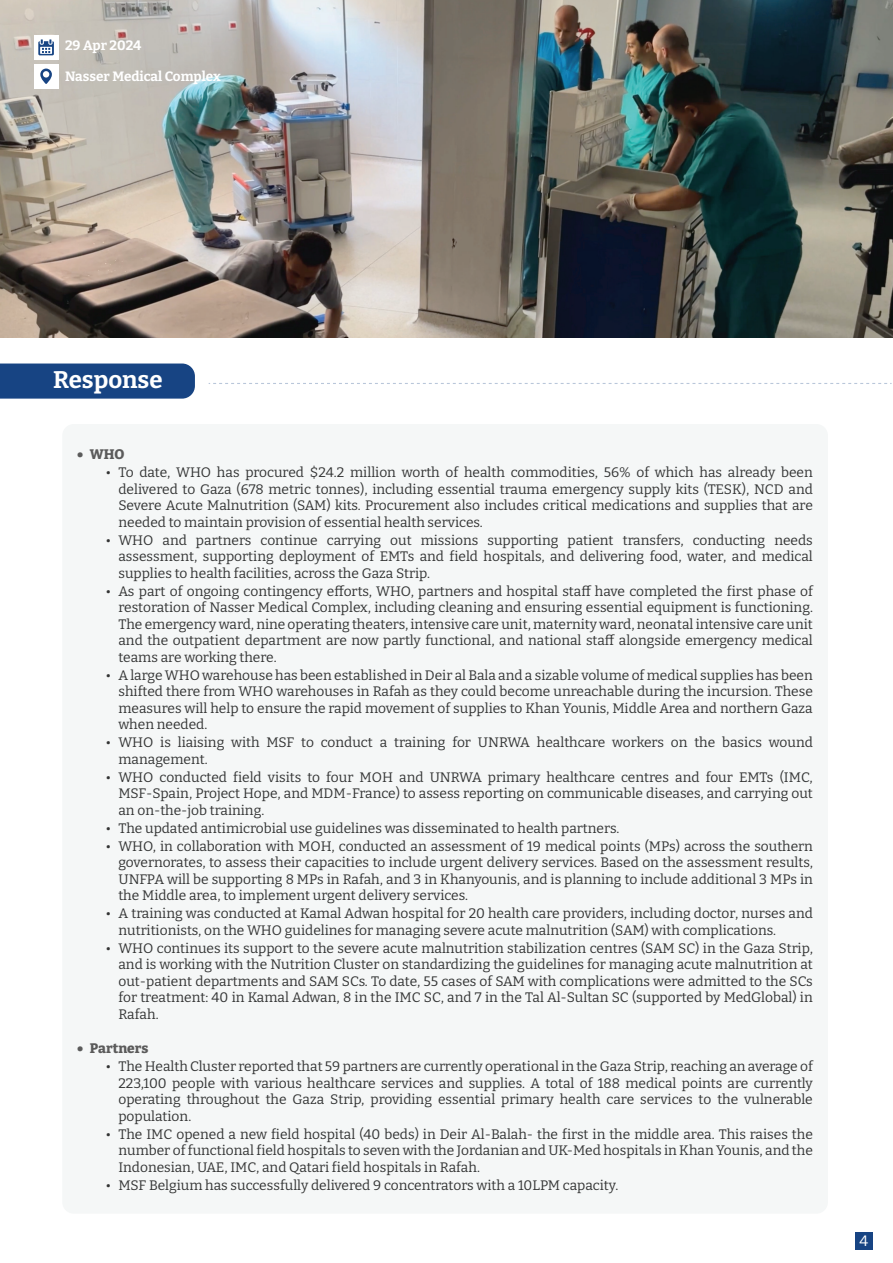
<style>
.page{position:relative;width:893px;height:1263px;background:#fff}
.page>*{position:absolute;margin:0;border:0;box-sizing:border-box;transform-origin:0 0}
.t1{font:700 24px "Bitter";color:#fff}
.t2{font:15px "Bitter";color:#fff}
.t3{font:13.8px/16.5px "Bitter";color:#333434;text-align:justify}
.t4{font:800 13.8px "Bitter";color:#5b5b5b}
.t5{font:700 13.5px "Bitter";color:#fff}
</style>
<div class="page">
<img style="left:0;top:0;width:893px;height:338px">
<div style="left:0;top:363px;width:195px;height:36px;background:#174483"></div>
<svg style="left:209px;top:383px;width:683px;height:1px"></svg>
<div style="left:62px;top:424px;width:766px;height:790px;background:#f5f7f7;border-radius:12px"></div>
<div style="left:855px;top:1232px;width:18px;height:18px;background:#174483"></div>
<div style="left:34px;top:35px;width:25px;height:25px;background:#fff"></div>
<svg style="left:38px;top:39px;width:16px;height:16px"></svg>
<div style="left:34px;top:64px;width:25px;height:25px;background:#fff"></div>
<svg style="left:40px;top:69px;width:12px;height:15px"></svg>
<p class="t5" style="left:65px;top:34px;width:78px">29 Apr 2024</p>
<p class="t5" style="left:65px;top:65px;width:157px">Nasser Medical Complex</p>
<h1 class="t1" style="left:53px;top:360px;width:111px">Response</h1>
<p class="t4" style="left:77px;top:443px;width:49px">• WHO</p>
<p class="t3" style="left:118px;top:464px;width:696px;text-indent:-13px">• To date, WHO has procured $24.2 million worth of health commodities, 56% of which has already been delivered to Gaza (678 metric tonnes), including essential trauma emergency supply kits (TESK), NCD and Severe Acute Malnutrition (SAM) kits. Procurement also includes critical medications and supplies that are needed to maintain provision of essential health services.</p>
<p class="t3" style="left:118px;top:531px;width:696px;text-indent:-13px">• WHO and partners continue carrying out missions supporting patient transfers, conducting needs assessment, supporting deployment of EMTs and field hospitals, and delivering food, water, and medical supplies to health facilities, across the Gaza Strip.</p>
<p class="t3" style="left:118px;top:582px;width:696px;text-indent:-13px">• As part of ongoing contingency efforts, WHO, partners and hospital staff have completed the first phase of restoration of Nasser Medical Complex, including cleaning and ensuring essential equipment is functioning.<br>The emergency ward, nine operating theaters, intensive care unit, maternity ward, neonatal intensive care unit and the outpatient department are now partly functional, and national staff alongside emergency medical teams are working there.</p>
<p class="t3" style="left:118px;top:666px;width:696px;text-indent:-13px">• A large WHO warehouse has been established in Deir al Bala and a sizable volume of medical supplies has been shifted there from WHO warehouses in Rafah as they could become unreachable during the incursion. These measures will help to ensure the rapid movement of supplies to Khan Younis, Middle Area and northern Gaza when needed.</p>
<p class="t3" style="left:118px;top:733px;width:696px;text-indent:-13px">• WHO is liaising with MSF to conduct a training for UNRWA healthcare workers on the basics wound management.</p>
<p class="t3" style="left:118px;top:768px;width:696px;text-indent:-13px">• WHO conducted field visits to four MOH and UNRWA primary healthcare centres and four EMTs (IMC, MSF-Spain, Project Hope, and MDM-France) to assess reporting on communicable diseases, and carrying out an on-the-job training.</p>
<p class="t3" style="left:106px;top:819px;width:515px">• The updated antimicrobial use guidelines was disseminated to health partners.</p>
<p class="t3" style="left:118px;top:837px;width:696px;text-indent:-13px">• WHO, in collaboration with MOH, conducted an assessment of 19 medical points (MPs) across the southern governorates, to assess their capacities to include urgent delivery services. Based on the assessment results, UNFPA will be supporting 8 MPs in Rafah, and 3 in Khanyounis, and is planning to include additional 3 MPs in the Middle area, to implement urgent delivery services.</p>
<p class="t3" style="left:118px;top:904px;width:696px;text-indent:-13px">• A training was conducted at Kamal Adwan hospital for 20 health care providers, including doctor, nurses and nutritionists, on the WHO guidelines for managing severe acute malnutrition (SAM) with complications.</p>
<p class="t3" style="left:118px;top:939px;width:696px;text-indent:-13px">• WHO continues its support to the severe acute malnutrition stabilization centres (SAM SC) in the Gaza Strip, and is working with the Nutrition Cluster on standardizing the guidelines for managing acute malnutrition at out-patient departments and SAM SCs. To date, 55 cases of SAM with complications were admitted to the SCs for treatment: 40 in Kamal Adwan, 8 in the IMC SC, and 7 in the Tal Al-Sultan SC (supported by MedGlobal) in Rafah.</p>
<p class="t4" style="left:77px;top:1036px;width:73px">• Partners</p>
<p class="t3" style="left:118px;top:1057px;width:696px;text-indent:-13px">• The Health Cluster reported that 59 partners are currently operational in the Gaza Strip, reaching an average of 223,100 people with various healthcare services and supplies. A total of 188 medical points are currently operating throughout the Gaza Strip, providing essential primary health care services to the vulnerable population.</p>
<p class="t3" style="left:118px;top:1125px;width:696px;text-indent:-13px">• The IMC opened a new field hospital (40 beds) in Deir Al-Balah- the first in the middle area. This raises the number of functional field hospitals to seven with the Jordanian and UK-Med hospitals in Khan Younis, and the Indonesian, UAE, IMC, and Qatari field hospitals in Rafah.</p>
<p class="t3" style="left:106px;top:1176px;width:514px">• MSF Belgium has successfully delivered 9 concentrators with a 10LPM capacity.</p>
<p class="t2" style="left:860px;top:1230px;width:10px">42</p>
</div>
